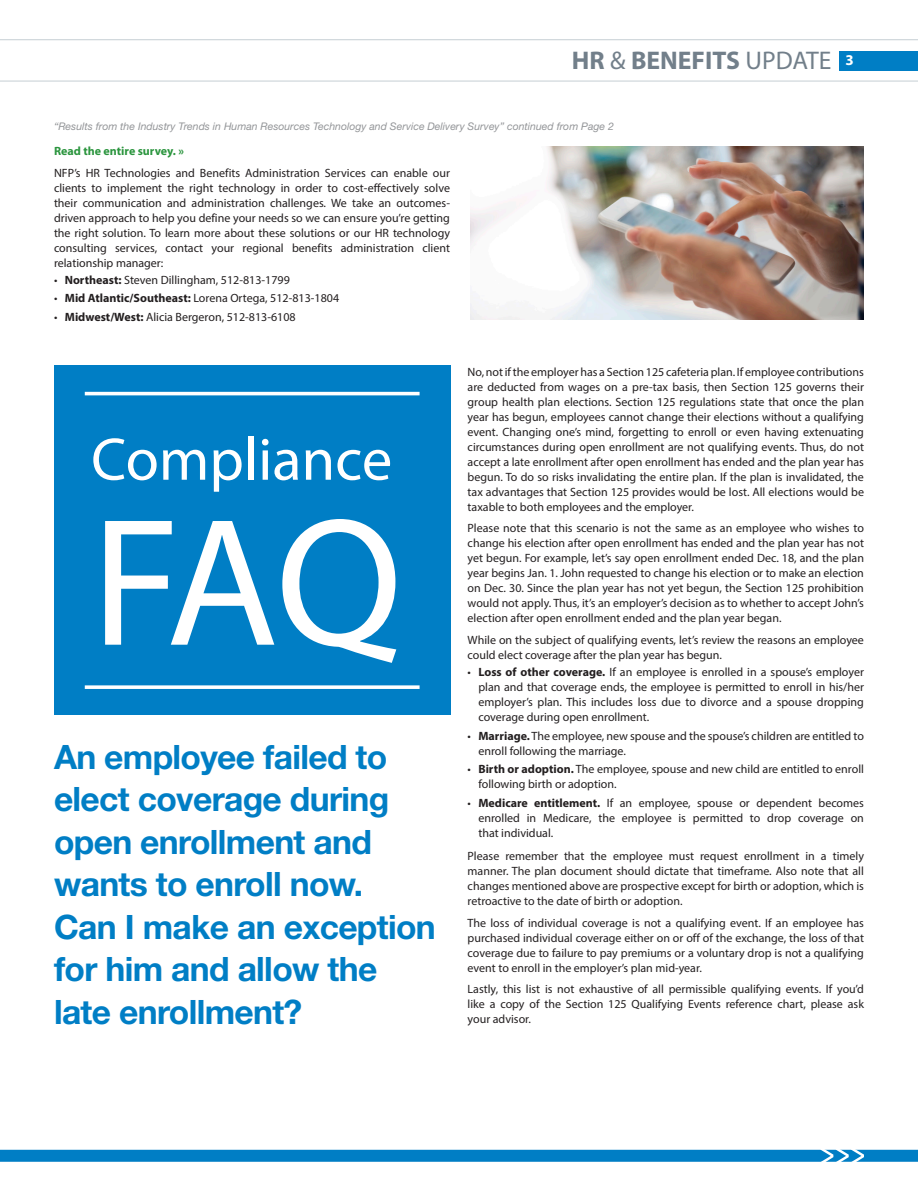
<style>
.page{position:relative;width:918px;height:1188px;background:#fff}
.page>*{position:absolute;margin:0;border:0;box-sizing:border-box;transform-origin:0 0}
.small_print{font:183.45px "Myriad Pro";color:#fff}
.t1{font:60.6px "Myriad Pro";color:#fff}
.t2{font:700 33.6px/42.5px "Helvetica Neue";letter-spacing:-.02em;color:#007ec5}
.t3{font:700 25.65px "Myriad Pro";color:#727f8a}
.Body_Copy{font:12px/15px "Myriad Pro";color:#231f20;text-align:justify}
.Body_Copy-2{font:700 12px "Myriad Pro";color:#2b953e}
.t4{font:italic 10.5px "Helvetica Neue";color:#939598}
.s1{font-weight:400}
.s2{font-size:15px;color:#fff}
.s3{font-weight:700}
</style>
<div class="page">
<div style="left:54px;top:366px;width:396px;height:349px;background:#007ec5"></div>
<svg style="left:85px;top:685px;width:335px;height:4px"></svg>
<hr style="left:85px;top:392px;width:335px;height:3px;background:#fff">
<img style="left:471px;top:147px;width:393px;height:173px">
<div style="left:0;top:1150px;width:918px;height:12px;background:#007ec5"></div>
<svg style="left:821px;top:1149px;width:43px;height:13px"></svg>
<div style="left:839px;top:51px;width:79px;height:19px;background:#007ec5"></div>
<hr style="left:0;top:81px;width:918px;height:1px;background:#c5ced3">
<hr style="left:0;top:39px;width:918px;height:1px;background:#c5ced3">
<h3 class="t3" style="left:572px;top:43px;width:283px">HR <span class="s1">&amp;</span> BENEFITS <span class="s1">UPDATE</span> <span class="s2">3</span></h3>
<p class="t4" style="left:54px;top:120px;width:561px">“Results from the Industry Trends in Human Resources Technology and Service Delivery Survey” continued from Page 2</p>
<p class="Body_Copy-2" style="left:54px;top:143px;width:132px">Read the entire survey. »</p>
<p class="Body_Copy" style="left:54px;top:165px;width:398px">NFP’s HR Technologies and Benefits Administration Services can enable our clients to implement the right technology in order to cost-effectively solve their communication and administration challenges. We take an outcomes&shy;driven approach to help you define your needs so we can ensure you’re getting the right solution. To learn more about these solutions or our HR technology consulting services, contact your regional benefits administration client relationship manager:</p>
<p class="Body_Copy" style="left:54px;top:272px;width:237px">• <span class="s3">Northeast:</span> Steven Dillingham, 512-813-1799</p>
<p class="Body_Copy" style="left:54px;top:291px;width:287px">• <span class="s3">Mid Atlantic/Southeast:</span> Lorena Ortega, 512-813-1804</p>
<p class="Body_Copy" style="left:54px;top:309px;width:243px">• <span class="s3">Midwest/West:</span> Alicia Bergeron, 512-813-6108</p>
<p class="t1" style="left:91px;top:422px;width:303px">Compliance</p>
<p class="small_print" style="left:91px;top:470px;width:313px">FAQ</p>
<p class="t2" style="left:54px;top:735px;width:383px">An employee failed to elect coverage during open enrollment and wants to enroll now.<br>Can I make an exception for him and allow the late enrollment?</p>
<p class="Body_Copy" style="left:468px;top:364px;width:398px">No, not if the employer has a Section 125 cafeteria plan. If employee contributions are deducted from wages on a pre-tax basis, then Section 125 governs their group health plan elections. Section 125 regulations state that once the plan year has begun, employees cannot change their elections without a qualifying event. Changing one’s mind, forgetting to enroll or even having extenuating circumstances during open enrollment are not qualifying events. Thus, do not accept a late enrollment after open enrollment has ended and the plan year has begun. To do so risks invalidating the entire plan. If the plan is invalidated, the tax advantages that Section 125 provides would be lost. All elections would be taxable to both employees and the employer.</p>
<p class="Body_Copy" style="left:468px;top:521px;width:398px">Please note that this scenario is not the same as an employee who wishes to change his election after open enrollment has ended and the plan year has not yet begun. For example, let’s say open enrollment ended Dec. 18, and the plan year begins Jan. 1. John requested to change his election or to make an election on Dec. 30. Since the plan year has not yet begun, the Section 125 prohibition would not apply. Thus, it’s an employer’s decision as to whether to accept John’s election after open enrollment ended and the plan year began.</p>
<p class="Body_Copy" style="left:468px;top:632px;width:398px">While on the subject of qualifying events, let’s review the reasons an employee could elect coverage after the plan year has begun.</p>
<p class="Body_Copy" style="left:478px;top:664px;width:387px;text-indent:-11px">• <span class="s3">Loss of other coverage.</span> If an employee is enrolled in a spouse’s employer plan and that coverage ends, the employee is permitted to enroll in his/her employer’s plan. This includes loss due to divorce and a spouse dropping coverage during open enrollment.</p>
<p class="Body_Copy" style="left:478px;top:728px;width:387px;text-indent:-11px">• <span class="s3">Marriage.</span> The employee, new spouse and the spouse’s children are entitled to enroll following the marriage.</p>
<p class="Body_Copy" style="left:478px;top:761px;width:387px;text-indent:-11px">• <span class="s3">Birth or adoption.</span> The employee, spouse and new child are entitled to enroll following birth or adoption.</p>
<p class="Body_Copy" style="left:478px;top:795px;width:387px;text-indent:-11px">• <span class="s3">Medicare entitlement.</span> If an employee, spouse or dependent becomes enrolled in Medicare, the employee is permitted to drop coverage on that individual.</p>
<p class="Body_Copy" style="left:468px;top:848px;width:398px">Please remember that the employee must request enrollment in a timely manner. The plan document should dictate that timeframe. Also note that all changes mentioned above are prospective except for birth or adoption, which is retroactive to the date of birth or adoption.</p>
<p class="Body_Copy" style="left:468px;top:915px;width:398px">The loss of individual coverage is not a qualifying event. If an employee has purchased individual coverage either on or off of the exchange, the loss of that coverage due to failure to pay premiums or a voluntary drop is not a qualifying event to enroll in the employer’s plan mid-year.</p>
<p class="Body_Copy" style="left:468px;top:982px;width:398px">Lastly, this list is not exhaustive of all permissible qualifying events. If you’d like a copy of the Section 125 Qualifying Events reference chart, please ask your advisor.</p>
</div>
